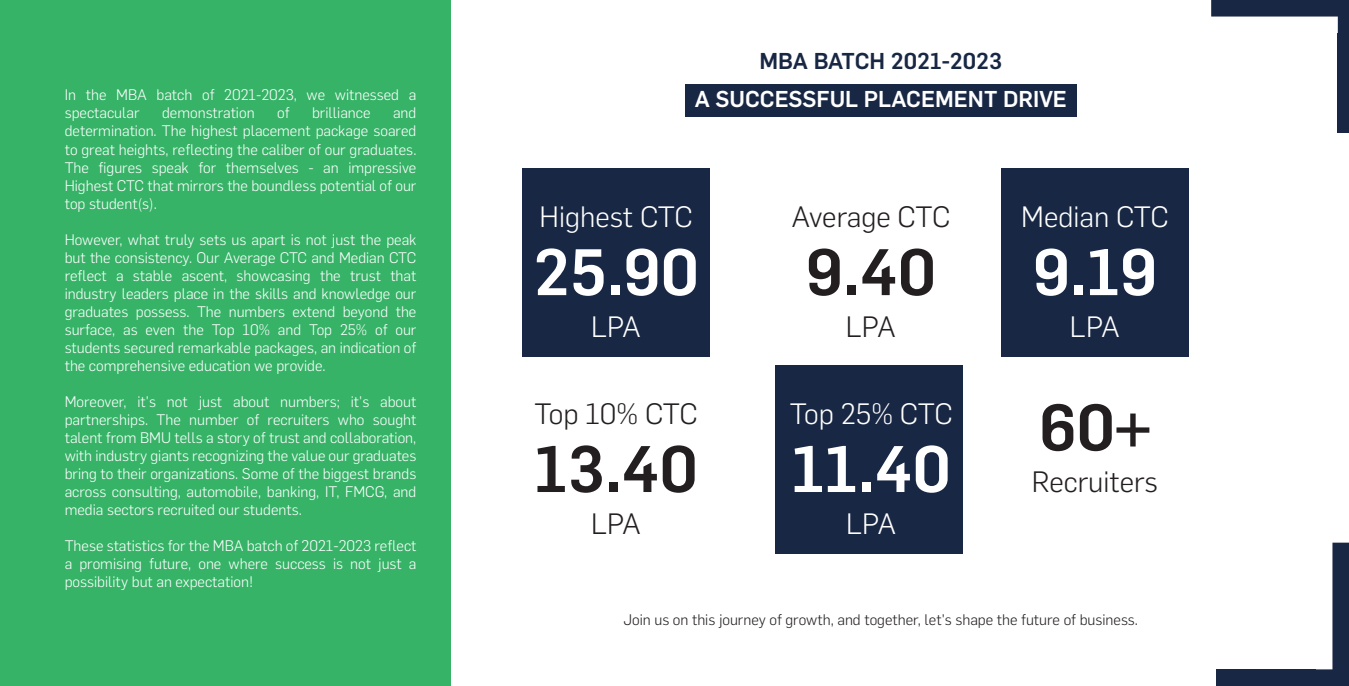
<style>
.page{position:relative;width:1349px;height:686px;background:#fff}
.page>*{position:absolute;margin:0;border:0;box-sizing:border-box;transform-origin:0 0}
.t1{font:500 64.2px "Flama";color:#fff}
.t2{font:500 64.2px "Flama";color:#231f20}
.t3{font:300 28.88px "Flama";color:#fff}
.t4{font:300 28.88px "Flama";color:#231f20}
.t5{font:500 22.5px "Flama";color:#fff}
.t6{font:500 22.5px "Flama";color:#182743}
.t7{font:300 15px/18px "Flama";color:#fff;text-align:justify}
.t8{font:300 15px "Flama";color:#231f20}
</style>
<div class="page">
<div style="left:685px;top:84px;width:391px;height:32px;background:#182743"></div>
<div style="left:522px;top:168px;width:188px;height:188px;background:#182743"></div>
<div style="left:1001px;top:168px;width:187px;height:188px;background:#182743"></div>
<div style="left:774px;top:365px;width:188px;height:188px;background:#182743"></div>
<div style="left:1337px;top:33px;width:11px;height:99px;background:#182743"></div>
<svg style="left:1211px;top:0;width:137px;height:33px"></svg>
<div style="left:1216px;top:669px;width:99px;height:16px;background:#182743"></div>
<svg style="left:1315px;top:542px;width:33px;height:143px"></svg>
<div style="left:0;top:0;width:450px;height:685px;background:#36b367"></div>
<p class="t7" style="left:65px;top:85px;width:353px">In the MBA batch of 2021-2023, we witnessed a spectacular</p>
<p class="t7" style="left:162px;top:103px;width:94px">demonstration</p>
<p class="t7" style="left:277px;top:103px;width:14px">of</p>
<p class="t7" style="left:312px;top:103px;width:60px">brilliance</p>
<p class="t7" style="left:65px;top:103px;width:353px;text-indent:328px">and determination. The highest placement package soared to great heights, reflecting the caliber of our graduates.<br>The figures speak for themselves - an impressive Highest CTC that mirrors the boundless potential of our top student(s).</p>
<p class="t7" style="left:65px;top:229px;width:353px">However, what truly sets us apart is not just the peak but the consistency. Our Average CTC and Median CTC reflect a stable ascent, showcasing the trust that industry leaders place in the skills and knowledge our graduates possess. The numbers extend beyond the surface, as even the Top 10% and Top 25% of our students secured remarkable packages, an indication of the comprehensive education we provide.</p>
<p class="t7" style="left:65px;top:391px;width:353px">Moreover, it's not just about numbers; it's about partnerships. The number of recruiters who sought talent from BMU tells a story of trust and collaboration, with industry giants recognizing the value our graduates bring to their organizations. Some of the biggest brands across consulting, automobile, banking, IT, FMCG, and media sectors recruited our students.</p>
<p class="t7" style="left:65px;top:535px;width:353px">These statistics for the MBA batch of 2021-2023 reflect a promising future, one where success is not just a possibility but an expectation!</p>
<h3 class="t6" style="left:759px;top:45px;width:244px">MBA BATCH 2021-2023</h3>
<h3 class="t5" style="left:694px;top:83px;width:374px">A SUCCESSFUL PLACEMENT DRIVE</h3>
<h2 class="t3" style="left:539px;top:197px;width:155px">Highest CTC</h2>
<h1 class="t1" style="left:533px;top:226px;width:167px">25.90</h1>
<h2 class="t3" style="left:591px;top:307px;width:52px">LPA</h2>
<h2 class="t4" style="left:534px;top:393px;width:165px">Top 10% CTC</h2>
<h1 class="t2" style="left:534px;top:422px;width:165px">13.40</h1>
<h2 class="t4" style="left:591px;top:503px;width:52px">LPA</h2>
<h2 class="t4" style="left:791px;top:197px;width:160px">Average CTC</h2>
<h1 class="t2" style="left:805px;top:226px;width:132px">9.40</h1>
<h2 class="t4" style="left:846px;top:307px;width:52px">LPA</h2>
<h2 class="t3" style="left:789px;top:393px;width:164px">Top 25% CTC</h2>
<h1 class="t1" style="left:791px;top:422px;width:161px">11.40</h1>
<h2 class="t3" style="left:846px;top:503px;width:52px">LPA</h2>
<h2 class="t3" style="left:1021px;top:197px;width:149px">Median CTC</h2>
<h1 class="t1" style="left:1032px;top:226px;width:126px">9.19</h1>
<h2 class="t3" style="left:1070px;top:307px;width:52px">LPA</h2>
<h1 class="t2" style="left:1039px;top:381px;width:113px">60+</h1>
<h2 class="t4" style="left:1032px;top:462px;width:128px">Recruiters</h2>
<p class="t8" style="left:623px;top:608px;width:516px">Join us on this journey of growth, and together, let's shape the future of business.</p>
</div>
